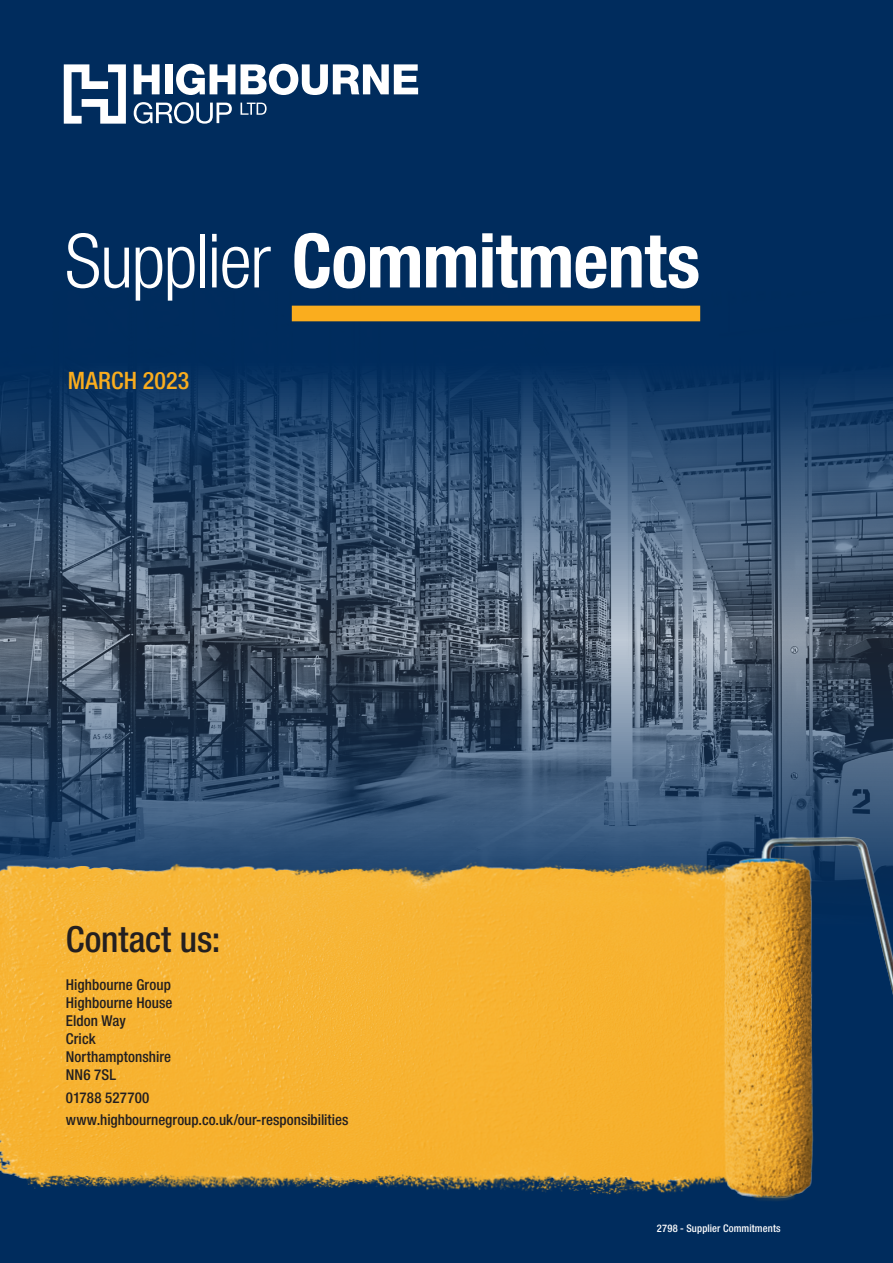
<style>
.page{position:relative;width:893px;height:1263px;background:#002c5d}
.page>*{position:absolute;margin:0;border:0;box-sizing:border-box;transform-origin:0 0}
.t1{font:700 condensed 75px "Helvetica Neue LT Std";letter-spacing:-.01em;color:#fff}
.t2{font:500 condensed 36px "Helvetica Neue LT Std";color:#231f20}
.t3{font:500 condensed 24px "Helvetica Neue LT Std";letter-spacing:.005em;color:#faad1e}
.t4{font:500 condensed 15px/18px "Helvetica Neue LT Std";letter-spacing:.005em;color:#231f20}
.t5{font:500 condensed 10.5px "Helvetica Neue LT Std";letter-spacing:.01em;color:#fff}
.s1{font-weight:300}
</style>
<div class="page">
<img style="left:0;top:305px;width:893px;height:514px">
<img style="left:0;top:819px;width:893px;height:382px">
<div style="left:292px;top:306px;width:408px;height:15px;background:#faad1e"></div>
<svg style="left:64px;top:64px;width:62px;height:60px"></svg>
<svg style="left:134px;top:102px;width:98px;height:22px"></svg>
<svg style="left:241px;top:103px;width:26px;height:12px"></svg>
<svg style="left:134px;top:64px;width:26px;height:30px"></svg>
<div style="left:165px;top:64px;width:7px;height:30px;background:#fff"></div>
<svg style="left:176px;top:64px;width:59px;height:31px"></svg>
<svg style="left:241px;top:64px;width:177px;height:31px"></svg>
<h1 class="t1" style="left:65px;top:215px;width:637px"><span class="s1">Supplier</span> Commitments</h1>
<h3 class="t3" style="left:68px;top:366px;width:123px">MARCH 2023</h3>
<h2 class="t2" style="left:66px;top:918px;width:156px">Contact us:</h2>
<p class="t4" style="left:66px;top:976px;width:108px">Highbourne Group<br>Highbourne House<br>Eldon Way<br>Crick<br>Northamptonshire<br>NN6 7SL</p>
<p class="t4" style="left:66px;top:1086px;width:284px;line-height:22.2px">01788 527700 www.highbournegroup.co.uk/our-responsibilities</p>
<p class="t5" style="left:657px;top:1222px;width:125px">2798 - Supplier Commitments</p>
</div>
